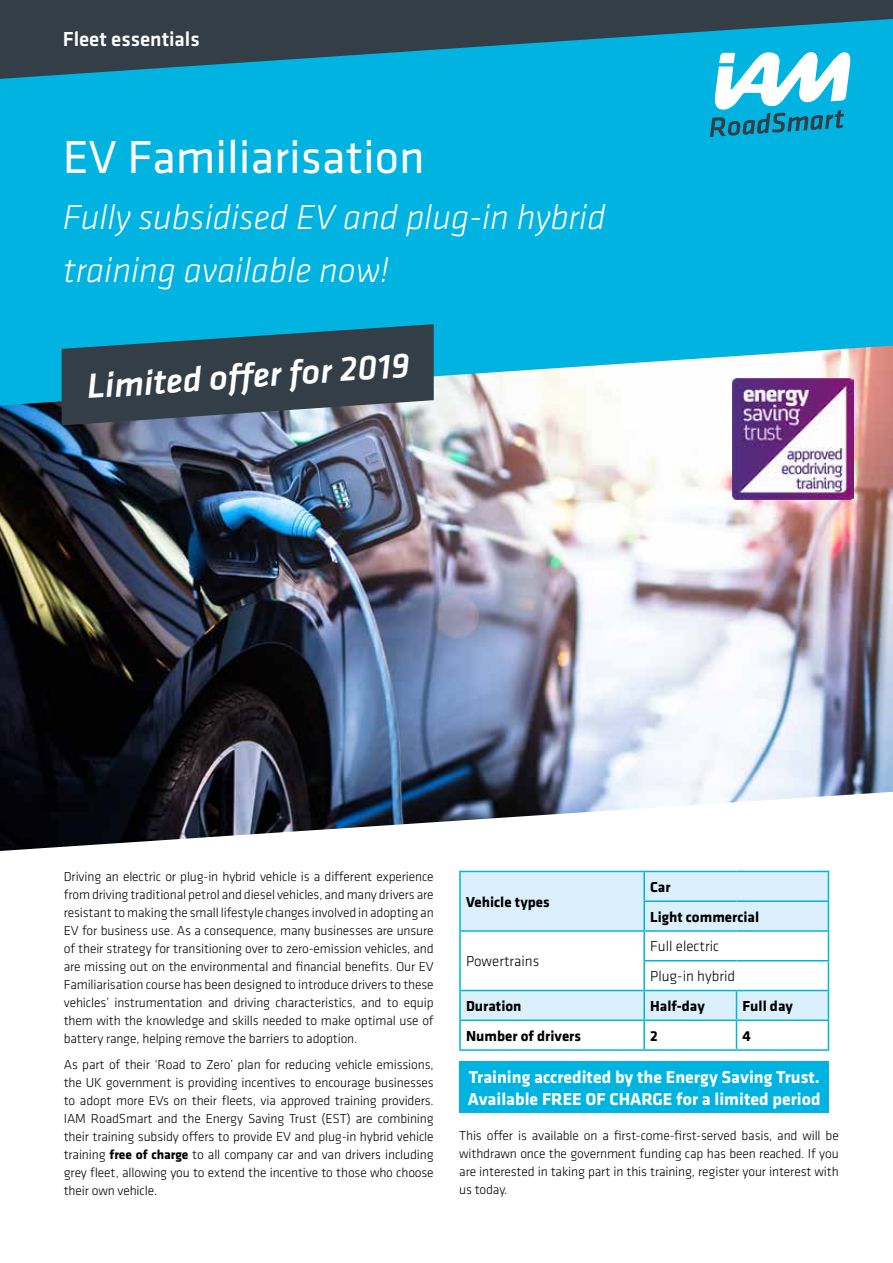
<style>
.page{position:relative;width:893px;height:1263px;background:#fff}
.page>*{position:absolute;margin:0;border:0;box-sizing:border-box;transform-origin:0 0}
.t1{font:48px "Klavika";color:#fff}
.t2{font:italic 300 36px/52.5px "Klavika";color:#fff}
.t3{font:italic 500 36px "Klavika";color:#fff}
.t4{font:500 21px "Klavika";color:#fff}
.t5{font:700 17.85px/21.5px "Klavika";color:#fff}
.t6{font:700 15px/29.7px "Klavika";color:#000}
.t7{font:300 15px/29.7px "Klavika";color:#000}
.t8{font:300 13.5px/18px "Klavika";letter-spacing:-.01em;color:#000;text-align:justify}
.s1{font-weight:700}
</style>
<div class="page">
<img style="left:0;top:405px;width:893px;height:446px">
<div style="left:0;top:0;width:893px;height:81px;background:#333e46"></div>
<svg style="left:0;top:19px;width:893px;height:386px;background:#12abd3"></svg>
<svg style="left:710px;top:52px;width:141px;height:85px"></svg>
<hr style="left:459px;top:871px;width:185px;height:1px;background:#00b3e1">
<hr style="left:459px;top:872px;width:2px;height:29px;background:#00b3e1">
<hr style="left:459px;top:901px;width:2px;height:29px;background:#00b3e1">
<hr style="left:644px;top:871px;width:92px;height:1px;background:#00b3e1">
<hr style="left:736px;top:871px;width:93px;height:1px;background:#00b3e1">
<hr style="left:459px;top:930px;width:185px;height:2px;background:#00b3e1">
<hr style="left:459px;top:932px;width:2px;height:29px;background:#00b3e1">
<hr style="left:459px;top:961px;width:2px;height:29px;background:#00b3e1">
<hr style="left:459px;top:990px;width:185px;height:1px;background:#00b3e1">
<hr style="left:459px;top:991px;width:2px;height:28px;background:#00b3e1">
<hr style="left:459px;top:1019px;width:185px;height:2px;background:#00b3e1">
<hr style="left:459px;top:1021px;width:2px;height:28px;background:#00b3e1">
<svg style="left:460px;top:872px;width:369px;height:177px"></svg>
<hr style="left:459px;top:1049px;width:185px;height:2px;background:#00b3e1">
<hr style="left:644px;top:1049px;width:92px;height:2px;background:#00b3e1">
<hr style="left:736px;top:1049px;width:93px;height:2px;background:#00b3e1">
<img style="left:732px;top:378px;width:121px;height:121px">
<div style="left:459px;top:1062px;width:370px;height:51px;background:#00b3e1"></div>
<svg style="left:62px;top:324px;width:372px;height:101px;background:#385765"></svg>
<h3 class="t4" style="left:63px;top:24px;width:139px">Fleet essentials</h3>
<h1 class="t1" style="left:63px;top:126px;width:364px">EV Familiarisation</h1>
<h2 class="t2" style="left:63px;top:191px;width:544px">Fully subsidised EV and plug-in hybrid training available now!</h2>
<h2 class="t3" style="left:85px;top:363px;width:325px;rotate:-4deg">Limited off er for 2019</h2>
<p class="t8" style="left:64px;top:867px;width:371px">Driving an electric or plug-in hybrid vehicle is a different experience from driving traditional petrol and diesel vehicles, and many drivers are resistant to making the small lifestyle changes involved in adopting an EV for business use. As a consequence, many businesses are unsure of their strategy for transitioning over to zero-emission vehicles, and are missing out on the environmental and financial benefits. Our EV Familiarisation course has been designed to introduce drivers to these vehicles’ instrumentation and driving characteristics, and to equip them with the knowledge and skills needed to make optimal use of battery range, helping remove the barriers to adoption.</p>
<p class="t8" style="left:64px;top:1056px;width:371px">As part of their ‘Road to Zero’ plan for reducing vehicle emissions, the UK government is providing incentives to encourage businesses to adopt more EVs on their fleets, via approved training providers.<br>IAM RoadSmart and the Energy Saving Trust (EST) are combining their training subsidy offers to provide EV and plug-in hybrid vehicle training <span class="s1">free of charge</span> to all company car and van drivers including grey fleet, allowing you to extend the incentive to those who choose their own vehicle.</p>
<p class="t6" style="left:466px;top:886px;width:85px">Vehicle types</p>
<p class="t7" style="left:466px;top:946px;width:75px">Powertrains</p>
<p class="t6" style="left:650px;top:871px;width:110px">Car<br>Light commercial</p>
<p class="t7" style="left:650px;top:931px;width:86px">Full electric<br>Plug-in hybrid</p>
<p class="t6" style="left:466px;top:990px;width:57px">Duration</p>
<p class="t6" style="left:650px;top:990px;width:56px">Half-day</p>
<p class="t6" style="left:742px;top:990px;width:52px">Full day</p>
<p class="t6" style="left:466px;top:1020px;width:116px">Number of drivers</p>
<p class="t6" style="left:650px;top:1020px;width:9px">2</p>
<p class="t6" style="left:742px;top:1020px;width:10px">4</p>
<h3 class="t5" style="left:468px;top:1066px;width:354px">Training accredited by the Energy Saving Trust.<br>Available FREE OF CHARGE for a limited period</h3>
<p class="t8" style="left:459px;top:1126px;width:381px">This offer is available on a first-come-first-served basis, and will be withdrawn once the government funding cap has been reached. If you are interested in taking part in this training, register your interest with us today.</p>
</div>
